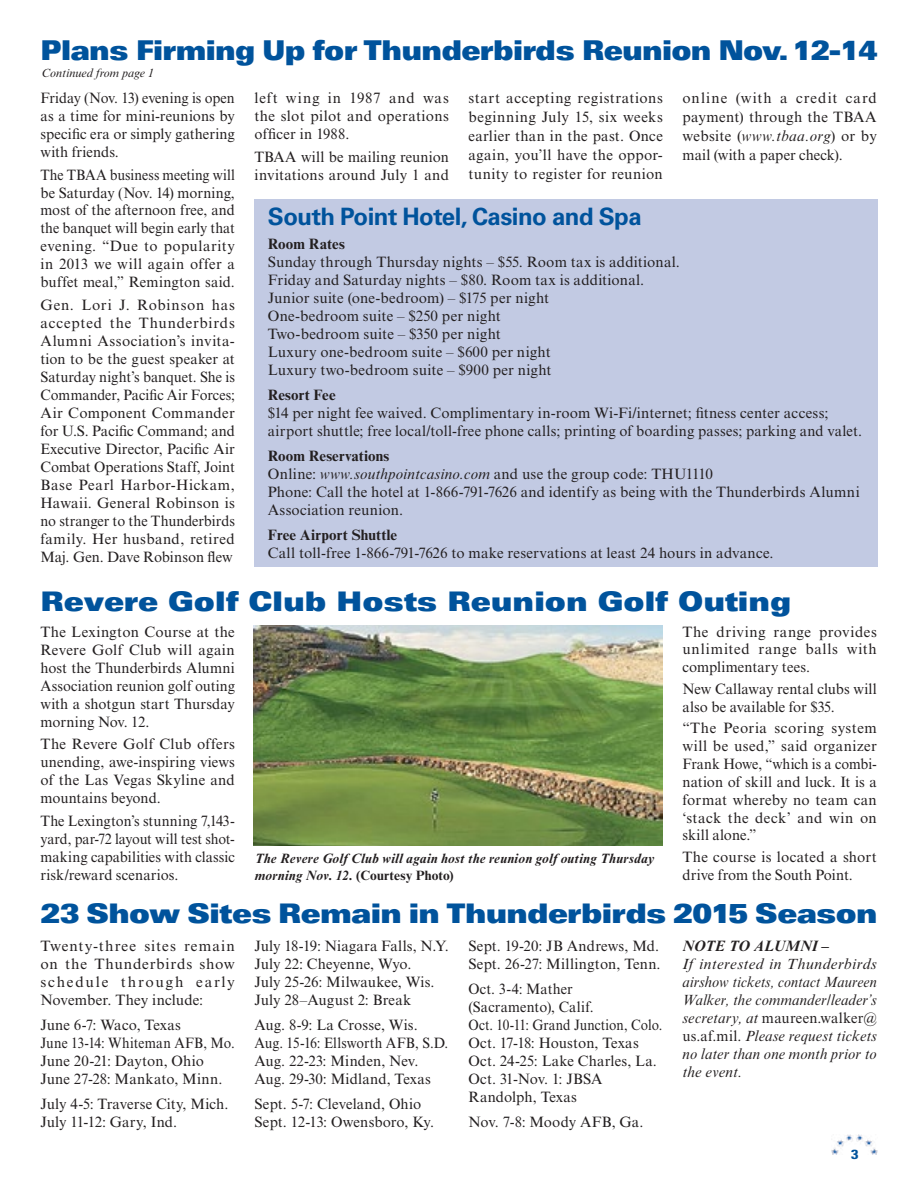
<style>
.page{position:relative;width:918px;height:1188px;background:#fff}
.page>*{position:absolute;margin:0;border:0;box-sizing:border-box;transform-origin:0 0}
.t1{font:27.3px "Univers LT Std X Black Ex";letter-spacing:-.03em;color:#00539c;scale:.83 1}
.t2{font:27px "Univers LT Std X Black Ex";letter-spacing:-.02em;color:#00539c;scale:.87 1}
.t3{font:27px "Univers LT Std X Black Ex";color:#00539c;scale:.88 1}
.t4{font:700 24px "Univers LT Std";letter-spacing:-.02em;color:#00539c}
.t5{font:15px/18px "Times New Roman MT Std";letter-spacing:.01em;color:#231f20}
.t6{font:15px/18px "Times New Roman MT Std";letter-spacing:.01em;color:#231f20;text-align:justify;scale:.96 1}
.t7{font:15px/17.9px "Times New Roman MT Std";letter-spacing:.01em;color:#231f20;text-align:justify;scale:.93 1}
.t8{font:italic 15px/18px "Times New Roman MT Std";letter-spacing:.005em;color:#231f20;text-align:justify}
.t9{font:700 15px "Times New Roman MT Std";letter-spacing:.01em;color:#231f20}
.t10{font:italic 700 15px "Times New Roman MT Std";letter-spacing:-.01em;color:#231f20}
.t11{font:italic 700 13.5px/16.5px "Times New Roman MT Std";letter-spacing:.015em;color:#231f20}
.t12{font:700 condensed 13.2px "Univers LT Std";color:#00539c;scale:1.25 1}
.t13{font:italic 12px "Times New Roman MT Std";color:#231f20}
.s1{font-style:italic}
.s2{font-weight:700}
.s3{font-style:normal}
</style>
<div class="page">
<div style="left:254px;top:200px;width:624px;height:367px;background:#c2cae3"></div>
<img style="left:831px;top:1134px;width:47px;height:21px">
<img style="left:254px;top:626px;width:408px;height:220px">
<h1 class="t1" style="left:40px;top:34px;width:1010px">Plans Firming Up for Thunderbirds Reunion Nov. 12-14</h1>
<p class="t6" style="left:40px;top:89px;width:204px">Friday (Nov. 13) evening is open as a time for mini-reunions by specific era or simply gathering with friends.</p>
<p class="t7" style="left:40px;top:166px;width:211px">The TBAA business meeting will be Saturday (Nov. 14) morning, most of the afternoon free, and the banquet will begin early that evening. “Due to popularity in 2013 we will again offer a buffet meal,” Remington said.</p>
<p class="t5" style="left:40px;top:296px;width:196px;text-align:justify">Gen. Lori J. Robinson has accepted the Thunderbirds Alumni Association’s invita&shy;tion to be the guest speaker at Saturday night’s banquet. She is Commander, Pacific Air Forces; Air Component Commander for U.S. Pacific Command; and Executive Director, Pacific Air Combat Operations Staff, Joint Base Pearl Harbor-Hickam, Hawaii. General Robinson is no stranger to the Thunderbirds family. Her husband, retired Maj. Gen. Dave Robinson flew</p>
<p class="t13" style="left:42px;top:66px;width:114px">Continued from page 1</p>
<p class="t5" style="left:255px;top:89px;width:196px;text-align:justify">left wing in 1987 and was the slot pilot and operations officer in 1988.</p>
<p class="t5" style="left:255px;top:148px;width:196px">TBAA will be mailing reunion invitations around July 1 and</p>
<p class="t5" style="left:468px;top:89px;width:196px;line-height:19px;text-align:justify">start accepting registrations beginning July 15, six weeks earlier than in the past. Once again, you’ll have the oppor&shy;tunity to register for reunion</p>
<p class="t5" style="left:682px;top:89px;width:196px;line-height:19px;text-align:justify">online (with a credit card payment) through the TBAA website (<span class="s1">www.tbaa.org</span>) or by mail (with a paper check).</p>
<h3 class="t4" style="left:268px;top:202px;width:375px">South Point Hotel, Casino and Spa</h3>
<p class="t9" style="left:268px;top:235px;width:78px">Room Rates</p>
<p class="t5" style="left:268px;top:253px;width:414px">Sunday through Thursday nights – $55. Room tax is additional.<br>Friday and Saturday nights – $80. Room tax is additional.<br>Junior suite (one-bedroom) – $175 per night<br>One-bedroom suite – $250 per night<br>Two-bedroom suite – $350 per night<br>Luxury one-bedroom suite – $600 per night<br>Luxury two-bedroom suite – $900 per night</p>
<p class="t9" style="left:268px;top:386px;width:69px">Resort Fee</p>
<p class="t5" style="left:268px;top:404px;width:596px">$14 per night fee waived. Complimentary in-room Wi-Fi/internet; fitness center access; airport shuttle; free local/toll-free phone calls; printing of boarding passes; parking and valet.</p>
<p class="t5" style="left:268px;top:447px;width:593px"><span class="s2">Room Reservations<br></span>Online: <span class="s1">www.southpointcasino.com</span> and use the group code: THU1110<br>Phone: Call the hotel at 1-866-791-7626 and identify as being with the Thunderbirds Alumni Association reunion.</p>
<p class="t9" style="left:268px;top:525px;width:131px">Free Airport Shuttle</p>
<p class="t5" style="left:268px;top:544px;width:507px">Call toll-free 1-866-791-7626 to make reservations at least 24 hours in advance.</p>
<h2 class="t3" style="left:40px;top:585px;width:855px">Revere Golf Club Hosts Reunion Golf Outing</h2>
<p class="t5" style="left:40px;top:622px;width:196px;text-align:justify">The Lexington Course at the Revere Golf Club will again host the Thunderbirds Alumni Association reunion golf outing with a shotgun start Thursday morning Nov. 12.</p>
<p class="t5" style="left:40px;top:735px;width:196px;text-align:justify">The Revere Golf Club offers unending, awe-inspiring views of the Las Vegas Skyline and mountains beyond.</p>
<p class="t6" style="left:40px;top:812px;width:204px">The Lexington’s stunning 7,143- yard, par-72 layout will test shot&shy;making capabilities with classic risk/reward scenarios.</p>
<p class="t11" style="left:255px;top:850px;width:401px">The Revere Golf Club will again host the reunion golf outing Thursday morning Nov. 12. <span class="s3">(Courtesy Photo)</span></p>
<p class="t5" style="left:682px;top:623px;width:196px;text-align:justify">The driving range provides unlimited range balls with complimentary tees.</p>
<p class="t5" style="left:682px;top:680px;width:196px">New Callaway rental clubs will also be available for $35.</p>
<p class="t5" style="left:682px;top:719px;width:196px;text-align:justify">“The Peoria scoring system will be used,” said organizer Frank Howe, “which is a combi&shy;nation of skill and luck. It is a format whereby no team can ‘stack the deck’ and win on skill alone.”</p>
<p class="t5" style="left:682px;top:848px;width:196px">The course is located a short drive from the South Point.</p>
<h2 class="t2" style="left:40px;top:897px;width:964px">23 Show Sites Remain in Thunderbirds 2015 Season</h2>
<p class="t5" style="left:40px;top:937px;width:196px;text-align:justify">Twenty-three sites remain on the Thunderbirds show schedule through early November. They include:</p>
<p class="t5" style="left:40px;top:1016px;width:196px">June 6-7: Waco, Texas<br>June 13-14: Whiteman AFB, Mo.<br>June 20-21: Dayton, Ohio<br>June 27-28: Mankato, Minn.</p>
<p class="t5" style="left:40px;top:1095px;width:190px">July 4-5: Traverse City, Mich.<br>July 11-12: Gary, Ind.</p>
<p class="t5" style="left:255px;top:937px;width:196px">July 18-19: Niagara Falls, N.Y.<br>July 22: Cheyenne, Wyo.<br>July 25-26: Milwaukee, Wis.<br>July 28–August 2: Break</p>
<p class="t5" style="left:254px;top:1016px;width:195px">Aug. 8-9: La Crosse, Wis.<br>Aug. 15-16: Ellsworth AFB, S.D.<br>Aug. 22-23: Minden, Nev.<br>Aug. 29-30: Midland, Texas</p>
<p class="t5" style="left:254px;top:1095px;width:181px">Sept. 5-7: Cleveland, Ohio<br>Sept. 12-13: Owensboro, Ky.</p>
<p class="t5" style="left:469px;top:937px;width:194px">Sept. 19-20: JB Andrews, Md.<br>Sept. 26-27: Millington, Tenn.</p>
<p class="t6" style="left:468px;top:980px;width:204px;text-align:left">Oct. 3-4: Mather (Sacramento), Calif.<br>Oct. 10-11: Grand Junction, Colo.<br>Oct. 17-18: Houston, Texas<br>Oct. 24-25: Lake Charles, La.<br>Oct. 31-Nov. 1: JBSA<br>Randolph, Texas</p>
<p class="t5" style="left:469px;top:1113px;width:177px">Nov. 7-8: Moody AFB, Ga.</p>
<p class="t10" style="left:682px;top:937px;width:148px">NOTE TO ALUMNI –</p>
<p class="t8" style="left:682px;top:955px;width:196px">If interested in Thunderbirds airshow tickets, contact Maureen Walker, the commander/leader’s secretary, at <span class="s3">maureen.walker@ us.af.mil.</span> Please request tickets no later than one month prior to the event.</p>
<p class="t12" style="left:851px;top:1146px;width:7px">3</p>
</div>
